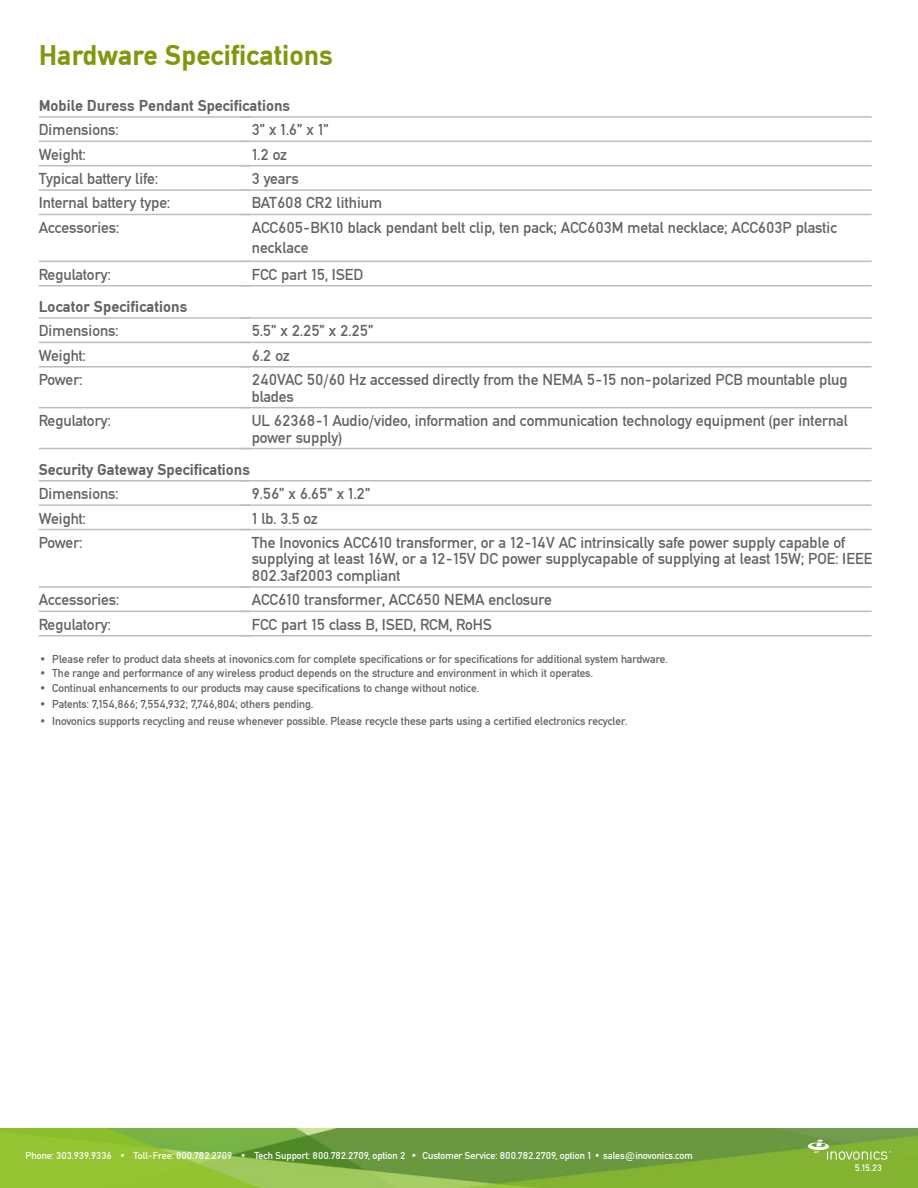
<style>
.page{position:relative;width:918px;height:1188px;background:#fff}
.page>*{position:absolute;margin:0;border:0;box-sizing:border-box;transform-origin:0 0}
.t1{font:700 30px "DIN Light";color:#81980d}
.t2{font:16.5px/16.5px "DIN Mittel EF";color:#636366}
.t3{font:700 16.5px "DIN Mittel EF";color:#636366}
.t4{font:12px "DIN Mittel EF";color:#636366}
.t5{font:10.5px "DIN Mittel EF";color:#fff}
.t6{font:9.75px "DIN Mittel EF";color:#fff}
</style>
<div class="page">
<svg style="left:39px;top:140px;width:833px;height:123px"></svg>
<hr style="left:39px;top:116px;width:212px;height:2px;background:#bcbdc0">
<hr style="left:241px;top:116px;width:631px;height:2px;background:#bcbdc0">
<hr style="left:39px;top:141px;width:212px;height:1px;background:#bcbdc0">
<hr style="left:241px;top:141px;width:631px;height:1px;background:#bcbdc0">
<hr style="left:39px;top:165px;width:212px;height:1px;background:#bcbdc0">
<hr style="left:241px;top:165px;width:631px;height:1px;background:#bcbdc0">
<hr style="left:39px;top:189px;width:212px;height:2px;background:#bcbdc0">
<hr style="left:241px;top:189px;width:631px;height:2px;background:#bcbdc0">
<hr style="left:39px;top:214px;width:212px;height:1px;background:#bcbdc0">
<hr style="left:241px;top:214px;width:631px;height:1px;background:#bcbdc0">
<hr style="left:39px;top:261px;width:212px;height:1px;background:#bcbdc0">
<hr style="left:241px;top:261px;width:631px;height:1px;background:#bcbdc0">
<hr style="left:39px;top:285px;width:212px;height:1px;background:#bcbdc0">
<hr style="left:241px;top:285px;width:631px;height:1px;background:#bcbdc0">
<hr style="left:250px;top:118px;width:2px;height:23px;background:#fff">
<hr style="left:250px;top:142px;width:2px;height:23px;background:#fff">
<hr style="left:250px;top:166px;width:2px;height:23px;background:#fff">
<hr style="left:250px;top:191px;width:2px;height:23px;background:#fff">
<hr style="left:250px;top:215px;width:2px;height:23px;background:#fff">
<hr style="left:250px;top:262px;width:2px;height:23px;background:#fff">
<svg style="left:39px;top:341px;width:833px;height:107px"></svg>
<hr style="left:39px;top:317px;width:212px;height:2px;background:#bcbdc0">
<hr style="left:241px;top:317px;width:631px;height:2px;background:#bcbdc0">
<hr style="left:39px;top:342px;width:212px;height:1px;background:#bcbdc0">
<hr style="left:241px;top:342px;width:631px;height:1px;background:#bcbdc0">
<hr style="left:39px;top:366px;width:212px;height:2px;background:#bcbdc0">
<hr style="left:241px;top:366px;width:631px;height:2px;background:#bcbdc0">
<hr style="left:39px;top:407px;width:212px;height:1px;background:#bcbdc0">
<hr style="left:241px;top:407px;width:631px;height:1px;background:#bcbdc0">
<hr style="left:39px;top:448px;width:212px;height:1px;background:#bcbdc0">
<hr style="left:241px;top:448px;width:631px;height:1px;background:#bcbdc0">
<hr style="left:250px;top:319px;width:2px;height:23px;background:#fff">
<hr style="left:250px;top:343px;width:2px;height:23px;background:#fff">
<hr style="left:250px;top:368px;width:2px;height:39px;background:#fff">
<hr style="left:250px;top:408px;width:2px;height:40px;background:#fff">
<svg style="left:39px;top:528px;width:833px;height:85px"></svg>
<hr style="left:39px;top:480px;width:212px;height:2px;background:#bcbdc0">
<hr style="left:241px;top:480px;width:631px;height:2px;background:#bcbdc0">
<hr style="left:39px;top:504px;width:212px;height:2px;background:#bcbdc0">
<hr style="left:241px;top:504px;width:631px;height:2px;background:#bcbdc0">
<hr style="left:39px;top:529px;width:212px;height:1px;background:#bcbdc0">
<hr style="left:241px;top:529px;width:631px;height:1px;background:#bcbdc0">
<hr style="left:39px;top:586px;width:212px;height:2px;background:#bcbdc0">
<hr style="left:241px;top:586px;width:631px;height:2px;background:#bcbdc0">
<hr style="left:39px;top:611px;width:212px;height:1px;background:#bcbdc0">
<hr style="left:241px;top:611px;width:631px;height:1px;background:#bcbdc0">
<hr style="left:39px;top:635px;width:212px;height:1px;background:#bcbdc0">
<hr style="left:241px;top:635px;width:631px;height:1px;background:#bcbdc0">
<hr style="left:250px;top:506px;width:2px;height:23px;background:#fff">
<hr style="left:250px;top:530px;width:2px;height:56px;background:#fff">
<hr style="left:250px;top:588px;width:2px;height:23px;background:#fff">
<hr style="left:250px;top:612px;width:2px;height:23px;background:#fff">
<img style="left:0;top:1128px;width:918px;height:60px">
<svg style="left:807px;top:1140px;width:84px;height:20px;background:#94bb56"></svg>
<h1 class="t1" style="left:39px;top:38px;width:296px">Hardware Specifications</h1>
<p class="t3" style="left:39px;top:96px;width:253px">Mobile Duress Pendant Specifications</p>
<p class="t2" style="left:39px;top:122px;width:81px">Dimensions:</p>
<p class="t2" style="left:252px;top:122px;width:78px">3” x 1.6” x 1”</p>
<p class="t2" style="left:39px;top:146px;width:49px">Weight:</p>
<p class="t2" style="left:252px;top:146px;width:37px">1.2 oz</p>
<p class="t2" style="left:39px;top:170px;width:121px">Typical battery life:</p>
<p class="t2" style="left:252px;top:170px;width:49px">3 years</p>
<p class="t2" style="left:39px;top:195px;width:133px">Internal battery type:</p>
<p class="t2" style="left:252px;top:195px;width:132px">BAT608 CR2 lithium</p>
<p class="t2" style="left:39px;top:219px;width:82px">Accessories:</p>
<p class="t2" style="left:252px;top:218px;width:587px;line-height:19.8px">ACC605-BK10 black pendant belt clip, ten pack; ACC603M metal necklace; ACC603P plastic necklace</p>
<p class="t2" style="left:39px;top:266px;width:73px">Regulatory:</p>
<p class="t2" style="left:252px;top:266px;width:113px">FCC part 15, ISED</p>
<p class="t3" style="left:39px;top:297px;width:150px">Locator Specifications</p>
<p class="t2" style="left:39px;top:323px;width:81px">Dimensions:</p>
<p class="t2" style="left:252px;top:323px;width:123px">5.5” x 2.25” x 2.25”</p>
<p class="t2" style="left:39px;top:347px;width:49px">Weight:</p>
<p class="t2" style="left:252px;top:347px;width:39px">6.2 oz</p>
<p class="t2" style="left:39px;top:372px;width:45px">Power:</p>
<p class="t2" style="left:252px;top:372px;width:597px">240VAC 50/60 Hz accessed directly from the NEMA 5-15 non-polarized PCB mountable plug blades</p>
<p class="t2" style="left:39px;top:412px;width:73px">Regulatory:</p>
<p class="t2" style="left:252px;top:412px;width:597px">UL 62368-1 Audio/video, information and communication technology equipment (per internal power supply)</p>
<p class="t3" style="left:39px;top:460px;width:213px">Security Gateway Specifications</p>
<p class="t2" style="left:39px;top:486px;width:81px">Dimensions:</p>
<p class="t2" style="left:252px;top:486px;width:120px">9.56” x 6.65” x 1.2”</p>
<p class="t2" style="left:39px;top:510px;width:49px">Weight:</p>
<p class="t2" style="left:252px;top:510px;width:68px">1 lb. 3.5 oz</p>
<p class="t2" style="left:39px;top:534px;width:45px">Power:</p>
<p class="t2" style="left:252px;top:534px;width:622px">The Inovonics ACC610 transformer, or a 12-14V AC intrinsically safe power supply capable of supplying at least 16W, or a 12-15V DC power supplycapable of supplying at least 15W; POE: IEEE<br>802.3af2003 compliant</p>
<p class="t2" style="left:39px;top:592px;width:82px">Accessories:</p>
<p class="t2" style="left:252px;top:592px;width:302px">ACC610 transformer, ACC650 NEMA enclosure</p>
<p class="t2" style="left:39px;top:616px;width:73px">Regulatory:</p>
<p class="t2" style="left:252px;top:616px;width:242px">FCC part 15 class B, ISED, RCM, RoHS</p>
<p class="t4" style="left:39px;top:652px;width:630px">• Please refer to product data sheets at inovonics.com for complete specifications or for specifications for additional system hardware.</p>
<p class="t4" style="left:39px;top:666px;width:556px">• The range and performance of any wireless product depends on the structure and environment in which it operates.</p>
<p class="t4" style="left:39px;top:681px;width:442px">• Continual enhancements to our products may cause specifications to change without notice.</p>
<p class="t4" style="left:39px;top:697px;width:276px">• Patents: 7,154,866; 7,554,932; 7,746,804; others pending.</p>
<p class="t4" style="left:39px;top:714px;width:590px">• Inovonics supports recycling and reuse whenever possible. Please recycle these parts using a certified electronics recycler.</p>
<p class="t5" style="left:26px;top:1150px;width:669px">Phone: 303.939.9336 • Toll-Free: 800.782.2709 • Tech Support: 800.782.2709, option 2 • Customer Service: 800.782.2709, option 1 • sales@inovonics.com</p>
<p class="t6" style="left:855px;top:1163px;width:29px">5.15.23</p>
</div>
